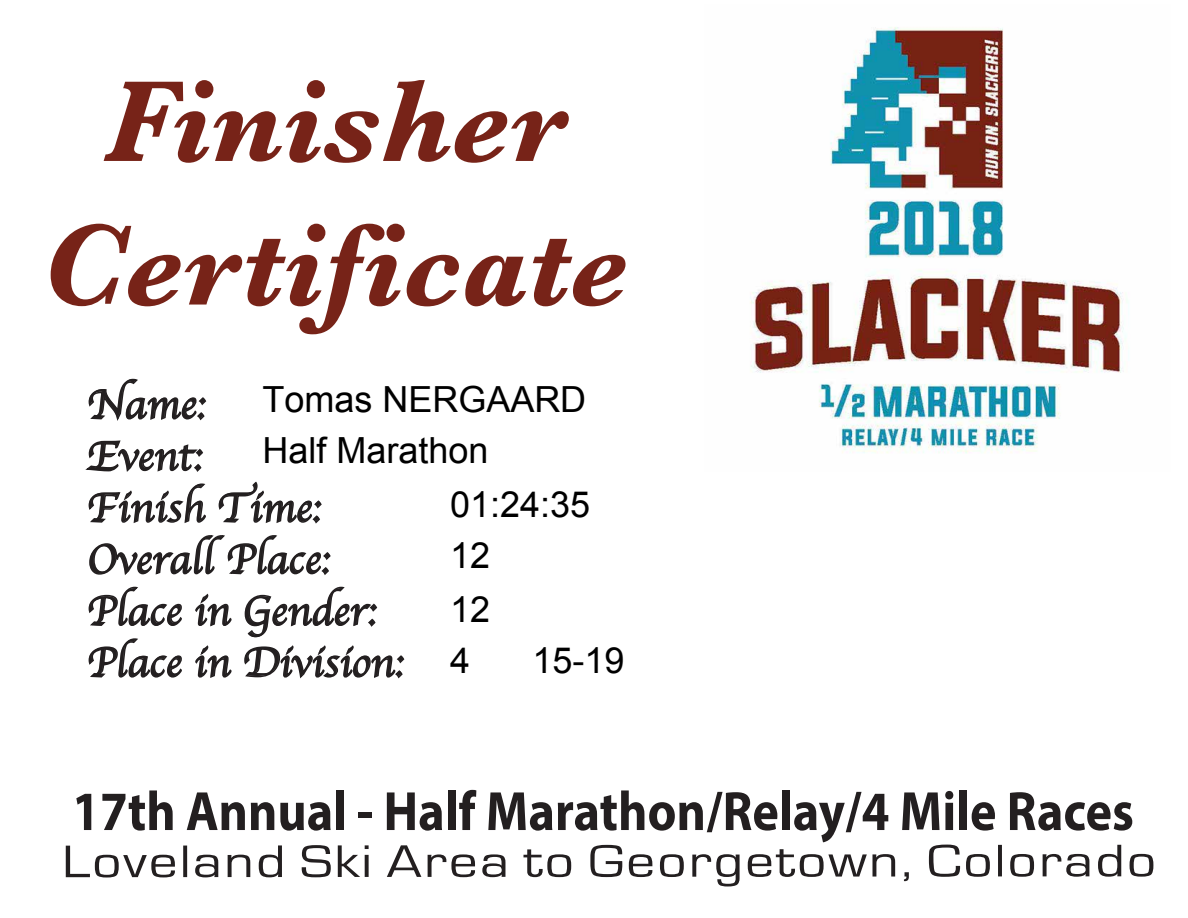
<style>
.page{position:relative;width:1188px;height:918px;background:#fff}
.page>*{position:absolute;margin:0;border:0;box-sizing:border-box;transform-origin:0 0}
.t1{font:italic 700 119.7px/143.6px "Baskerville";color:#772318;text-align:center}
.t2{font:700 55.65px "Myriad Pro";color:#231f20;scale:.9 1}
.t3{font:43.05px/51.6px "Apple Chancery";color:#231f20}
.t4{font:36px "Arial";color:#000}
</style>
<div class="page">
<svg style="left:85px;top:378px;width:320px;height:301px"></svg>
<svg style="left:66px;top:845px;width:1087px;height:42px"></svg>
<img style="left:750px;top:27px;width:376px;height:426px">
<h1 class="t1" style="left:40px;top:49px;width:589px">Finisher<br>Certificate</h1>
<p class="t3" style="left:87px;top:378px;width:318px">Name:<br>Event:<br>Finish Time:<br>Overall Place:<br>Place in Gender:<br>Place in Division:</p>
<p class="t4" style="left:262px;top:380px;width:325px">Tomas NERGAARD</p>
<p class="t4" style="left:262px;top:431px;width:227px">Half Marathon</p>
<p class="t4" style="left:450px;top:485px;width:142px">01:24:35</p>
<p class="t4" style="left:450px;top:536px;width:42px">12</p>
<p class="t4" style="left:450px;top:590px;width:42px">12</p>
<p class="t4" style="left:532px;top:641px;width:94px">15-19</p>
<p class="t4" style="left:450px;top:641px;width:22px">4</p>
<p class="t2" style="left:72px;top:775px;width:1181px">17th Annual - Half Marathon/Relay/4 Mile Races</p>
</div>
